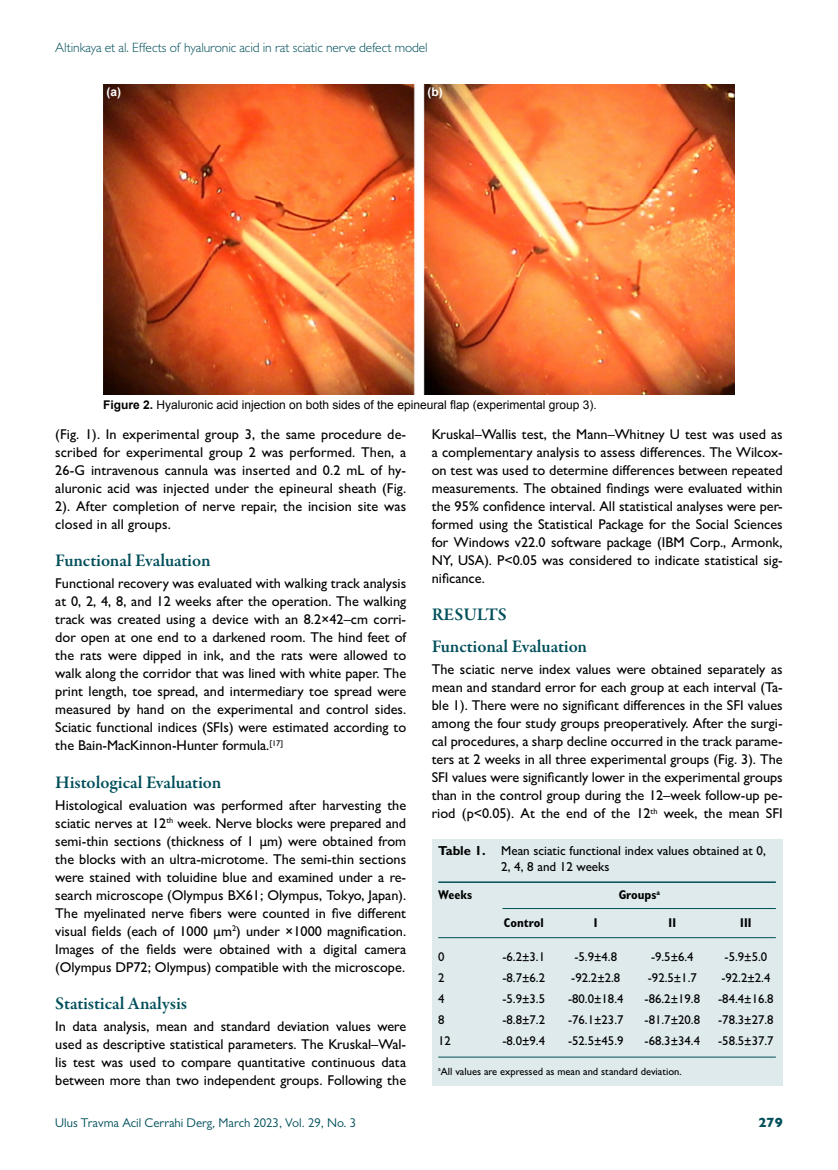
<style>
.page{position:relative;width:838px;height:1170px;background:#fff}
.page>*{position:absolute;margin:0;border:0;box-sizing:border-box;transform-origin:0 0}
.t1{font:600 18px/31.8px "Garamond Premr Pro";letter-spacing:-.005em;color:#004f5a}
.t2{font:500 14.25px/18px "Gill Sans MT Pro";color:#000;text-align:justify}
.t3{font:300 13.5px "Gill Sans MT Pro";letter-spacing:-.005em;color:#004f5a}
.t4{font:800 13.5px "Gill Sans MT Pro";color:#004f5a}
.t5{font:500 13.05px/15.6px "Gill Sans MT Pro";color:#000}
.t6{font:500 12.75px "Gill Sans MT Pro";color:#000}
.t7{font:12.75px "Gill Sans MT Pro";color:#004f5a}
.t8{font:700 condensed 12.75px "Gill Sans MT Pro";color:#000}
.t9{font:12px "Arial";color:#000}
.t10{font:700 12px "Arial";color:#fff}
.t11{font:500 10.5px "Gill Sans MT Pro";color:#000}
.s1{font-weight:700}
</style>
<div class="page">
<img style="left:103px;top:85px;width:632px;height:309px">
<div style="left:432px;top:838px;width:350px;height:247px;background:#deeaec"></div>
<hr style="left:438px;top:881px;width:338px;height:1px;background:#004f5a">
<hr style="left:438px;top:937px;width:338px;height:1px;background:#004f5a">
<hr style="left:502px;top:908px;width:274px;height:1px;background:#004f5a">
<hr style="left:438px;top:1056px;width:338px;height:1px;background:#004f5a">
<p class="t3" style="left:55px;top:39px;width:374px">Altinkaya et al. Effects of hyaluronic acid in rat sciatic nerve defect model</p>
<p class="t10" style="left:107px;top:84px;width:16px">(a)</p>
<p class="t10" style="left:427px;top:84px;width:17px">(b)</p>
<p class="t9" style="left:103px;top:397px;width:495px"><span class="s1">Figure 2.</span> Hyaluronic acid injection on both sides of the epineural flap (experimental group 3).</p>
<p class="t2" style="left:55px;top:425px;width:352px">(Fig. 1). In experimental group 3, the same procedure de&shy;scribed for experimental group 2 was performed. Then, a 26-G intravenous cannula was inserted and 0.2 mL of hy&shy;aluronic acid was injected under the epineural sheath (Fig.<br>2). After completion of nerve repair, the incision site was closed in all groups.</p>
<p class="t1" style="left:55px;top:545px;width:157px">Functional Evaluation</p>
<p class="t2" style="left:55px;top:574px;width:352px">Functional recovery was evaluated with walking track analysis at 0, 2, 4, 8, and 12 weeks after the operation. The walking track was created using a device with an 8.2×42–cm corri&shy;dor open at one end to a darkened room. The hind feet of the rats were dipped in ink, and the rats were allowed to walk along the corridor that was lined with white paper. The print length, toe spread, and intermediary toe spread were measured by hand on the experimental and control sides.<br>Sciatic functional indices (SFIs) were estimated according to the Bain-MacKinnon-Hunter formula.<sup>[17]</sup></p>
<p class="t1" style="left:55px;top:766px;width:168px">Histological Evaluation</p>
<p class="t2" style="left:55px;top:795px;width:352px">Histological evaluation was performed after harvesting the sciatic nerves at 12<sup>th</sup> week. Nerve blocks were prepared and semi-thin sections (thickness of 1 µm) were obtained from the blocks with an ultra-microtome. The semi-thin sections were stained with toluidine blue and examined under a re&shy;search microscope (Olympus BX61; Olympus, Tokyo, Japan).<br>The myelinated nerve fibers were counted in five different visual fields (each of 1000 µm<sup>2</sup>) under ×1000 magnification.<br>Images of the fields were obtained with a digital camera (Olympus DP72; Olympus) compatible with the microscope.</p>
<p class="t1" style="left:55px;top:987px;width:133px">Statistical Analysis</p>
<p class="t2" style="left:55px;top:1017px;width:352px">In data analysis, mean and standard deviation values were used as descriptive statistical parameters. The Kruskal–Wal&shy;lis test was used to compare quantitative continuous data between more than two independent groups. Following the</p>
<p class="t2" style="left:432px;top:425px;width:352px">Kruskal–Wallis test, the Mann–Whitney U test was used as a complementary analysis to assess differences. The Wilcox&shy;on test was used to determine differences between repeated measurements. The obtained findings were evaluated within the 95% confidence interval. All statistical analyses were per&shy;formed using the Statistical Package for the Social Sciences for Windows v22.0 software package (IBM Corp., Armonk, NY, USA). P&lt;0.05 was considered to indicate statistical sig&shy;nificance.</p>
<p class="t1" style="left:432px;top:599px;width:157px">RESULTS<br>Functional Evaluation</p>
<p class="t2" style="left:432px;top:660px;width:352px">The sciatic nerve index values were obtained separately as mean and standard error for each group at each interval (Ta&shy;ble 1). There were no significant differences in the SFI values among the four study groups preoperatively. After the surgi&shy;cal procedures, a sharp decline occurred in the track parame&shy;ters at 2 weeks in all three experimental groups (Fig. 3). The SFI values were significantly lower in the experimental groups than in the control group during the 12–week follow-up pe&shy;riod (p&lt;0.05). At the end of the 12<sup>th</sup> week, the mean SFI</p>
<p class="t5" style="left:501px;top:843px;width:266px;text-indent:-63px"><span class="s1">Table 1.</span> Mean sciatic functional index values obtained at 0,<br>2, 4, 8 and 12 weeks</p>
<p class="t8" style="left:438px;top:887px;width:36px">Weeks</p>
<p class="t8" style="left:618px;top:887px;width:43px">Groups<sup>a</sup></p>
<p class="t8" style="left:504px;top:915px;width:41px">Control</p>
<p class="t8" style="left:594px;top:915px;width:5px">I</p>
<p class="t8" style="left:668px;top:915px;width:9px">II</p>
<p class="t8" style="left:740px;top:915px;width:13px">III</p>
<p class="t6" style="left:438px;top:949px;width:8px">0</p>
<p class="t6" style="left:502px;top:949px;width:44px">-6.2±3.1</p>
<p class="t6" style="left:574px;top:949px;width:44px">-5.9±4.8</p>
<p class="t6" style="left:651px;top:949px;width:44px">-9.5±6.4</p>
<p class="t6" style="left:724px;top:949px;width:44px">-5.9±5.0</p>
<p class="t6" style="left:438px;top:970px;width:8px">2</p>
<p class="t6" style="left:502px;top:970px;width:44px">-8.7±6.2</p>
<p class="t6" style="left:571px;top:970px;width:51px">-92.2±2.8</p>
<p class="t6" style="left:648px;top:970px;width:51px">-92.5±1.7</p>
<p class="t6" style="left:721px;top:970px;width:51px">-92.2±2.4</p>
<p class="t6" style="left:438px;top:991px;width:8px">4</p>
<p class="t6" style="left:502px;top:991px;width:44px">-5.9±3.5</p>
<p class="t6" style="left:568px;top:991px;width:57px">-80.0±18.4</p>
<p class="t6" style="left:644px;top:991px;width:57px">-86.2±19.8</p>
<p class="t6" style="left:718px;top:991px;width:57px">-84.4±16.8</p>
<p class="t6" style="left:438px;top:1012px;width:8px">8</p>
<p class="t6" style="left:502px;top:1012px;width:44px">-8.8±7.2</p>
<p class="t6" style="left:568px;top:1012px;width:57px">-76.1±23.7</p>
<p class="t6" style="left:644px;top:1012px;width:57px">-81.7±20.8</p>
<p class="t6" style="left:718px;top:1012px;width:57px">-78.3±27.8</p>
<p class="t6" style="left:438px;top:1033px;width:14px">12</p>
<p class="t6" style="left:502px;top:1033px;width:44px">-8.0±9.4</p>
<p class="t6" style="left:568px;top:1033px;width:57px">-52.5±45.9</p>
<p class="t6" style="left:644px;top:1033px;width:57px">-68.3±34.4</p>
<p class="t6" style="left:718px;top:1033px;width:57px">-58.5±37.7</p>
<p class="t11" style="left:438px;top:1064px;width:245px"><sup>a</sup>All values are expressed as mean and standard deviation.</p>
<p class="t7" style="left:55px;top:1115px;width:302px">Ulus Travma Acil Cerrahi Derg, March 2023, Vol. 29, No. 3</p>
<p class="t4" style="left:758px;top:1114px;width:26px">279</p>
</div>
